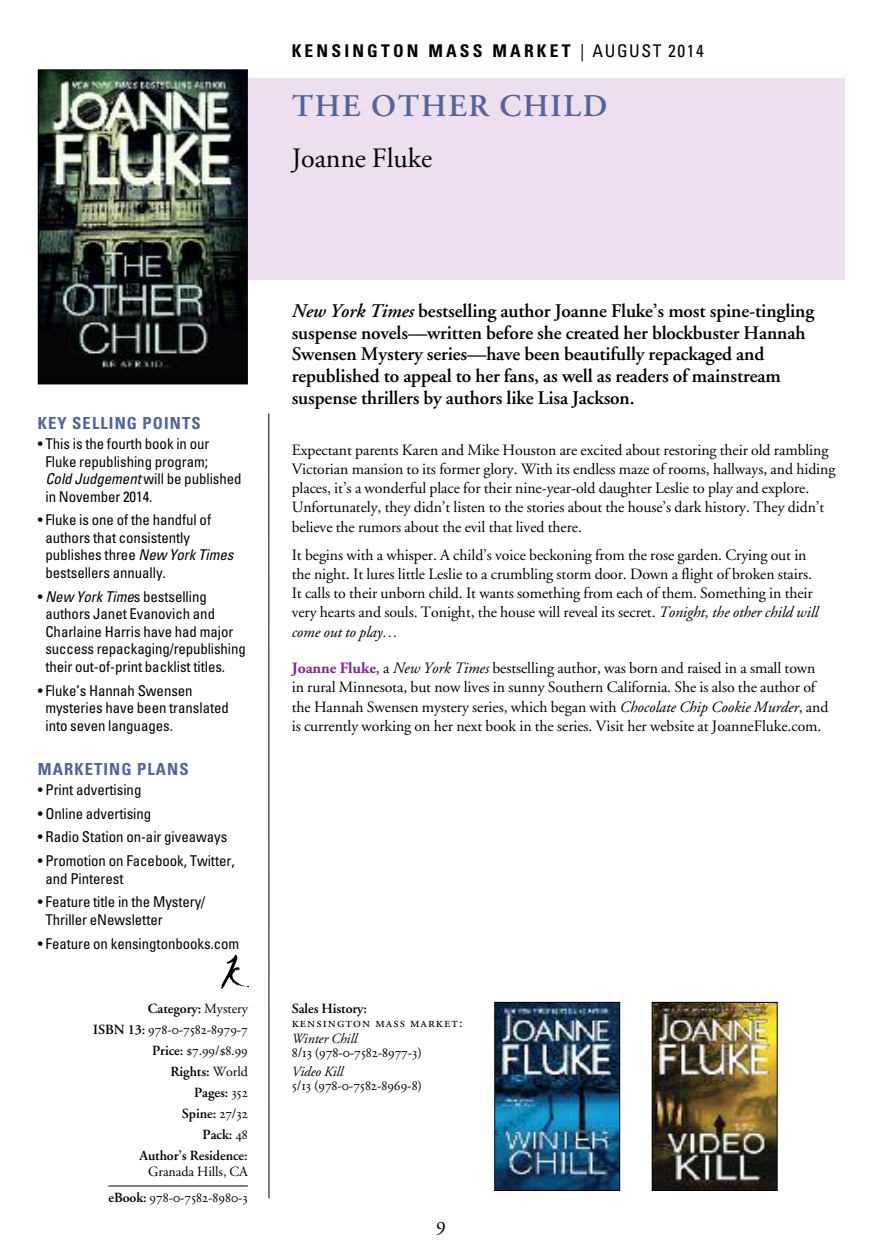
<style>
.page{position:relative;width:882px;height:1260px;background:#fff}
.page>*{position:absolute;margin:0;border:0;box-sizing:border-box;transform-origin:0 0}
.t1{font:600 31.5px "Adobe Garamond";letter-spacing:.055em;color:#536498}
.t2{font:28px "Adobe Garamond";letter-spacing:-.005em;color:#000}
.t3{font:21px "Adobe Garamond Regular SC";color:#000}
.t4{font:600 19.25px/21.9px "Adobe Garamond";letter-spacing:-.005em;color:#000}
.t5{font:700 condensed 17.5px "Univers";letter-spacing:.18em;color:#000}
.t6{font:700 condensed 16.62px "Univers";letter-spacing:.065em;color:#536498}
.t7{font:15.75px/19.2px "Adobe Garamond";letter-spacing:-.005em;color:#000}
.t8{font:condensed 14.88px/17.5px "Univers";letter-spacing:-.005em;color:#000}
.t9{font:14px/21px "Adobe Garamond Regular SC";letter-spacing:-.005em;color:#000;text-align:right}
.t10{font:600 14px/21px "Adobe Garamond";letter-spacing:-.005em;color:#000;text-align:right}
.t11{font:14px "Adobe Garamond Regular SC";letter-spacing:.075em;color:#000}
.t12{font:italic 14px "Adobe Garamond";letter-spacing:-.005em;color:#000}
.t13{font:14px "Adobe Garamond";letter-spacing:-.005em;color:#000}
.s1{font-weight:400}
.s2{font-style:italic}
.s3{font-family:"Adobe Garamond";font-weight:600}
.s4{font-family:"Adobe Garamond Regular SC";font-weight:400}
.s5{font-weight:700;color:#842299}
</style>
<div class="page">
<div style="left:226px;top:78px;width:618px;height:202px;background:#eddef0"></div>
<hr style="left:268px;top:413px;width:1px;height:785px;background:#000">
<svg style="left:221px;top:955px;width:28px;height:34px"></svg>
<hr style="left:108px;top:1186px;width:140px;height:1px;background:#000">
<img style="left:40px;top:71px;width:206px;height:311px">
<div style="left:38px;top:69px;width:210px;height:315px;border:1px solid #000"></div>
<img style="left:496px;top:1004px;width:122px;height:185px">
<div style="left:494px;top:1002px;width:126px;height:189px;border:1px solid #000"></div>
<img style="left:654px;top:1004px;width:122px;height:185px">
<div style="left:652px;top:1002px;width:126px;height:189px;border:1px solid #000"></div>
<p class="t5" style="left:292px;top:44px;width:414px">KENSINGTON MASS MARKET <span class="s1">| AUGUST 2014</span></p>
<h1 class="t1" style="left:292px;top:94px;width:317px">THE OTHER CHILD</h1>
<h2 class="t2" style="left:292px;top:146px;width:142px">Joanne Fluke</h2>
<p class="t6" style="left:38px;top:417px;width:164px">KEY SELLING POINTS</p>
<p class="t8" style="left:45px;top:436px;width:198px;text-indent:-8px">• This is the fourth book in our<br>Fluke republishing program;<br><span class="s2">Cold Judgement</span> will be published in November 2014.</p>
<p class="t8" style="left:45px;top:513px;width:190px;text-indent:-8px">• Fluke is one of the handful of authors that consistently publishes three <span class="s2">New York Times </span>bestsellers annually.</p>
<p class="t8" style="left:45px;top:589px;width:202px;text-indent:-8px">• <span class="s2">New York Time</span>s bestselling authors Janet Evanovich and<br>Charlaine Harris have had major success repackaging/republishing their out-of-print backlist titles.</p>
<p class="t8" style="left:45px;top:683px;width:185px;text-indent:-8px">• Fluke’s Hannah Swensen mysteries have been translated into seven languages.</p>
<p class="t6" style="left:38px;top:763px;width:152px">MARKETING PLANS</p>
<p class="t8" style="left:38px;top:782px;width:105px">• Print advertising</p>
<p class="t8" style="left:38px;top:806px;width:115px">• Online advertising</p>
<p class="t8" style="left:38px;top:829px;width:191px">• Radio Station on-air giveaways</p>
<p class="t8" style="left:45px;top:853px;width:191px;text-indent:-8px">• Promotion on Facebook, Twitter, and Pinterest</p>
<p class="t8" style="left:45px;top:895px;width:161px;text-indent:-8px">• Feature title in the Mystery/<br>Thriller eNewsletter</p>
<p class="t8" style="left:38px;top:936px;width:203px">• Feature on kensingtonbooks.com</p>
<p class="t10" style="left:148px;top:999px;width:101px">Category: <span class="s1">Mystery</span></p>
<p class="t9" style="left:93px;top:1020px;width:156px"><span class="s3">ISBN 13:</span> 978-0-7582-8979-7<br><span class="s3">Price:</span> $7.99/$8.99</p>
<p class="t10" style="left:139px;top:1062px;width:110px">Rights: <span class="s1">World<br></span>Pages: <span class="s4">352<br></span>Spine: <span class="s4">27/32<br></span>Pack: <span class="s4">48<br></span>Author’s Residence:</p>
<p class="t13" style="left:148px;top:1166px;width:101px">Granada Hills, CA</p>
<p class="t9" style="left:108px;top:1189px;width:141px"><span class="s3">eBook:</span> 978-0-7582-8980-3</p>
<p class="t4" style="left:292px;top:301px;width:524px"><span class="s2">New York Times</span> bestselling author Joanne Fluke’s most spine-tingling suspense novels—written before she created her blockbuster Hannah Swensen Mystery series—have been beautifully repackaged and republished to appeal to her fans, as well as readers of mainstream suspense thrillers by authors like Lisa Jackson.</p>
<p class="t7" style="left:292px;top:441px;width:545px">Expectant parents Karen and Mike Houston are excited about restoring their old rambling Victorian mansion to its former glory. With its endless maze of rooms, hallways, and hiding places, it’s a wonderful place for their nine-year-old daughter Leslie to play and explore.<br>Unfortunately, they didn’t listen to the stories about the house’s dark history. They didn’t believe the rumors about the evil that lived there.</p>
<p class="t7" style="left:292px;top:546px;width:528px">It begins with a whisper. A child’s voice beckoning from the rose garden. Crying out in the night. It lures little Leslie to a crumbling storm door. Down a flight of broken stairs.<br>It calls to their unborn child. It wants something from each of them. Something in their very hearts and souls. Tonight, the house will reveal its secret. <span class="s2">Tonight, the other child will come out to play…</span></p>
<p class="t7" style="left:292px;top:660px;width:538px"><span class="s5">Joanne Fluke</span>, a <span class="s2">New York Times</span> bestselling author, was born and raised in a small town in rural Minnesota, but now lives in sunny Southern California. She is also the author of the Hannah Swensen mystery series, which began with <span class="s2">Chocolate Chip Cookie Murder</span>, and is currently working on her next book in the series. Visit her website at JoanneFluke.com.</p>
<p class="t10" style="left:292px;top:999px;width:77px">Sales History:</p>
<p class="t11" style="left:292px;top:1017px;width:172px">kensington mass market:</p>
<p class="t12" style="left:292px;top:1033px;width:67px">Winter Chill</p>
<p class="t9" style="left:292px;top:1043px;width:132px">8/13 (978-0-7582-8977-3)</p>
<p class="t12" style="left:292px;top:1066px;width:53px">Video Kill</p>
<p class="t9" style="left:292px;top:1076px;width:132px">5/13 (978-0-7582-8969-8)</p>
<h3 class="t3" style="left:436px;top:1216px;width:11px">9</h3>
</div>
